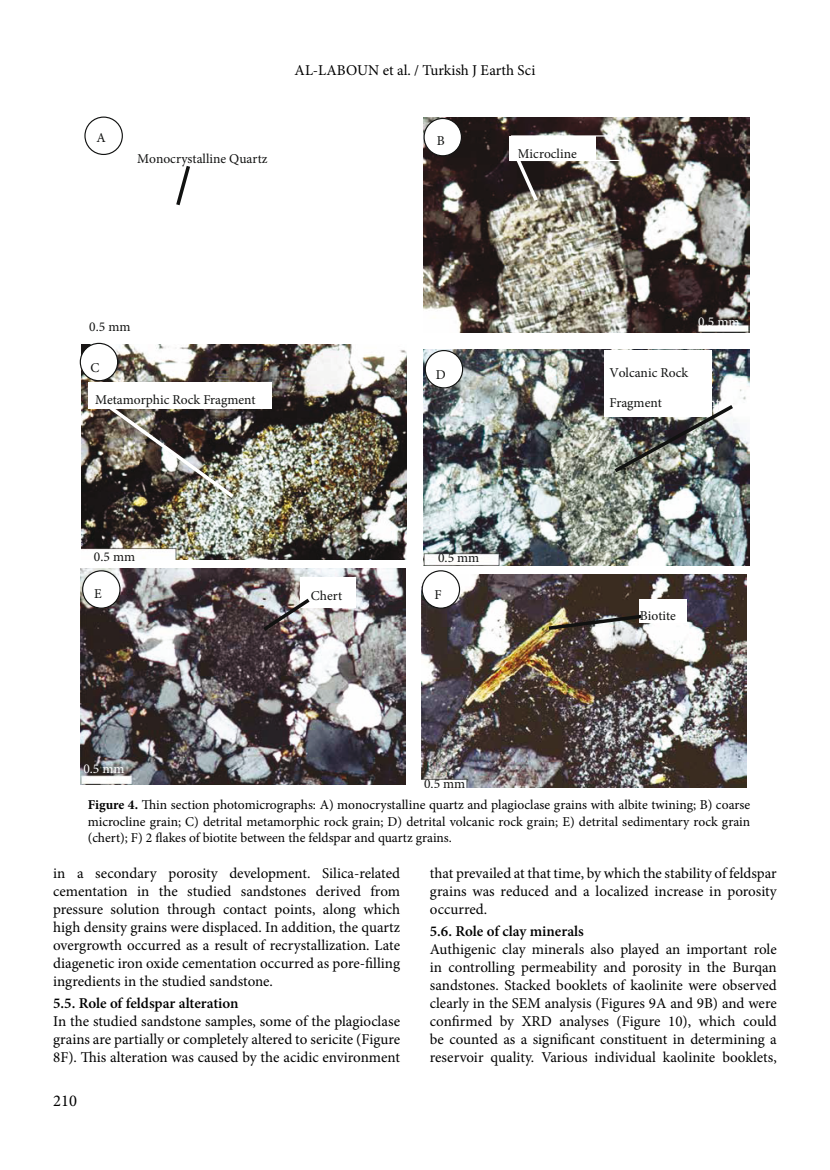
<style>
.page{position:relative;width:830px;height:1170px;background:#fff}
.page>*{position:absolute;margin:0;border:0;box-sizing:border-box;transform-origin:0 0}
.t1{font:16.5px "Minion Pro";color:#000}
.t2{font:15px/18px "Minion Pro";color:#000;text-align:justify}
.t3{font:600 15px "Minion Pro";letter-spacing:-.005em;color:#000}
.t4{font:13.5px/21.3px "Minion Pro";color:#000}
.t5{font:13.5px "Minion Pro";color:#111211}
.t6{font:13.5px "Minion Pro";color:#fff}
.s1{color:#111211}
.s2{font-weight:700}
</style>
<div class="page">
<img style="left:423px;top:117px;width:325px;height:216px">
<img style="left:81px;top:344px;width:325px;height:216px">
<img style="left:423px;top:349px;width:325px;height:216px">
<img style="left:80px;top:568px;width:325px;height:216px">
<img style="left:421px;top:574px;width:325px;height:213px">
<div style="left:84px;top:116px;width:39px;height:39px;border:1px solid #111211;border-radius:50%"></div>
<div style="left:424px;top:118px;width:37px;height:38px;background:#fff;border-radius:50%"></div>
<div style="left:423px;top:118px;width:39px;height:38px;border:1px solid #111211;border-radius:50%"></div>
<div style="left:80px;top:343px;width:38px;height:37px;background:#fff;border-radius:50%"></div>
<div style="left:80px;top:343px;width:38px;height:38px;border:1px solid #111211;border-radius:50%"></div>
<div style="left:425px;top:350px;width:37px;height:38px;background:#fff;border-radius:50%"></div>
<div style="left:424px;top:350px;width:39px;height:38px;border:1px solid #111211;border-radius:50%"></div>
<div style="left:83px;top:570px;width:37px;height:38px;background:#fff;border-radius:50%"></div>
<div style="left:82px;top:570px;width:38px;height:38px;border:1px solid #111211;border-radius:50%"></div>
<div style="left:422px;top:570px;width:37px;height:38px;background:#fff;border-radius:50%"></div>
<div style="left:421px;top:570px;width:39px;height:38px;border:1px solid #111211;border-radius:50%"></div>
<div style="left:300px;top:576px;width:55px;height:31px;background:#fff"></div>
<img style="left:259px;top:595px;width:54px;height:39px">
<div style="left:638px;top:599px;width:48px;height:23px;background:#fff"></div>
<svg style="left:544px;top:612px;width:100px;height:20px;background:#766f65"></svg>
<div style="left:604px;top:350px;width:107px;height:67px;background:#fff"></div>
<img style="left:610px;top:402px;width:126px;height:73px">
<div style="left:88px;top:382px;width:183px;height:27px;background:#fff"></div>
<img style="left:104px;top:409px;width:133px;height:92px">
<div style="left:508px;top:136px;width:87px;height:24px;background:#fff"></div>
<div style="left:511px;top:135px;width:116px;height:26px;border:1px solid #fff"></div>
<svg style="left:511px;top:151px;width:29px;height:54px"></svg>
<svg style="left:176px;top:166px;width:14px;height:40px"></svg>
<p class="t2" style="left:294px;top:61px;width:242px">AL-LABOUN et al. / Turkish J Earth Sci</p>
<p class="t5" style="left:97px;top:128px;width:11px">A</p>
<p class="t5" style="left:436px;top:132px;width:9px">B</p>
<p class="t5" style="left:137px;top:149px;width:132px">Monocrystalline Quartz</p>
<p class="t5" style="left:517px;top:145px;width:61px">Microcline</p>
<p class="t5" style="left:89px;top:317px;width:43px">0.5 mm</p>
<p class="t5" style="left:90px;top:358px;width:10px">C</p>
<p class="t5" style="left:435px;top:365px;width:11px">D</p>
<p class="t6" style="left:698px;top:313px;width:43px">0.5 mm</p>
<p class="t5" style="left:609px;top:364px;width:80px">Volcanic Rock</p>
<p class="t5" style="left:95px;top:391px;width:162px">Metamorphic Rock Fragment</p>
<p class="t5" style="left:609px;top:393px;width:54px">Fragment</p>
<p class="t6" style="left:708px;top:393px;width:13px">nt</p>
<p class="t5" style="left:94px;top:547px;width:43px">0.5 mm</p>
<p class="t5" style="left:438px;top:548px;width:43px">0.5 mm</p>
<p class="t5" style="left:94px;top:584px;width:9px">E</p>
<p class="t5" style="left:311px;top:586px;width:33px">Chert</p>
<p class="t5" style="left:434px;top:585px;width:9px">F</p>
<p class="t5" style="left:639px;top:606px;width:37px">Biotite</p>
<p class="t6" style="left:83px;top:759px;width:43px">0.5 mm</p>
<p class="t4" style="left:88px;top:773px;width:663px;text-indent:336px"><span class="s1">0.5 mm<br></span><span class="s2">Figure 4.</span> Thin section photomicrographs: A) monocrystalline quartz and plagioclase grains with albite twining; B) coarse</p>
<p class="t4" style="left:88px;top:813px;width:663px;line-height:16.5px">microcline grain; C) detrital metamorphic rock grain; D) detrital volcanic rock grain; E) detrital sedimentary rock grain (chert); F) 2 flakes of biotite between the feldspar and quartz grains.</p>
<p class="t2" style="left:53px;top:864px;width:348px">in a secondary porosity development. Silica-related cementation in the studied sandstones derived from pressure solution through contact points, along which high density grains were displaced. In addition, the quartz overgrowth occurred as a result of recrystallization. Late diagenetic iron oxide cementation occurred as pore-filling ingredients in the studied sandstone.</p>
<p class="t3" style="left:53px;top:993px;width:187px">5.5. Role of feldspar alteration</p>
<p class="t2" style="left:53px;top:1012px;width:348px">In the studied sandstone samples, some of the plagioclase grains are partially or completely altered to sericite (Figure 8F). This alteration was caused by the acidic environment</p>
<p class="t1" style="left:53px;top:1089px;width:25px">210</p>
<p class="t2" style="left:429px;top:864px;width:348px">that prevailed at that time, by which the stability of feldspar grains was reduced and a localized increase in porosity occurred.</p>
<p class="t3" style="left:429px;top:921px;width:155px">5.6. Role of clay minerals</p>
<p class="t2" style="left:429px;top:940px;width:348px">Authigenic clay minerals also played an important role in controlling permeability and porosity in the Burqan sandstones. Stacked booklets of kaolinite were observed clearly in the SEM analysis (Figures 9A and 9B) and were confirmed by XRD analyses (Figure 10), which could be counted as a significant constituent in determining a reservoir quality. Various individual kaolinite booklets,</p>
</div>
